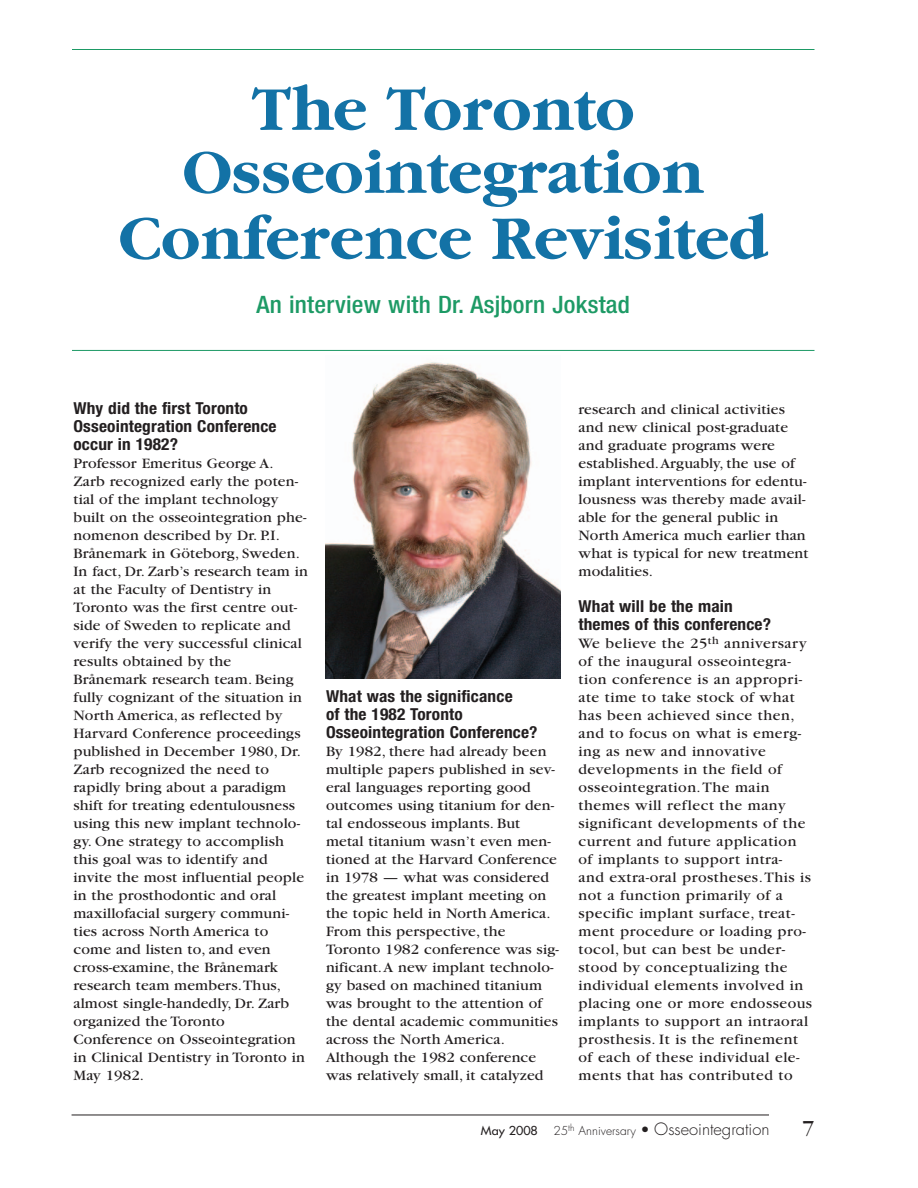
<style>
.page{position:relative;width:918px;height:1188px;background:#fff}
.page>*{position:absolute;margin:0;border:0;box-sizing:border-box;transform-origin:0 0}
.t1{font:700 64.5px/64.5px "Garamond";color:#1372a6;text-align:center}
.t2{font:500 condensed 24px "Helvetica Neue";letter-spacing:.01em;color:#1d9a65;scale:1.05 1}
.t3{font:22.5px "Garamond";color:#231f20}
.t4{font:700 condensed 16.5px/18px "Helvetica Neue";letter-spacing:.01em;color:#231f20;scale:1.05 1}
.t5{font:300 16.5px "Futura";color:#231f20}
.t6{font:15px/18px "Garamond";letter-spacing:.01em;color:#231f20;scale:1.05 1}
.t7{font:15px/18px "Garamond";letter-spacing:.03em;color:#231f20;scale:1.05 1}
.t8{font:12px "Futura";color:#231f20;scale:1.05 1}
.s1{font-size:12px}
.s2{font-weight:400;font-size:15px}
</style>
<div class="page">
<hr style="left:72px;top:1115px;width:697px;height:1px;background:#231f20">
<img style="left:326px;top:362px;width:235px;height:316px">
<hr style="left:72px;top:49px;width:742px;height:1px;background:#1d9a65">
<hr style="left:72px;top:350px;width:742px;height:1px;background:#1d9a65">
<h1 class="t1" style="left:119px;top:82px;width:650px">The Toronto<br>Osseointegration<br>Conference Revisited</h1>
<h2 class="t2" style="left:257px;top:296px;width:357px">An interview with Dr. Asjborn Jokstad</h2>
<p class="t4" style="left:74px;top:401px;width:195px">Why did the first Toronto<br>Osseointegration Conference occur in 1982?</p>
<p class="t6" style="left:74px;top:456px;width:225px">Professor Emeritus George A.<br>Zarb recognized early the poten&shy;tial of the implant technology built on the osseointegration phe&shy;nomenon described by Dr. P.I.<br>Brånemark in Göteborg, Sweden.<br>In fact, Dr. Zarb’s research team in at the Faculty of Dentistry in<br>Toronto was the first centre out&shy;side of Sweden to replicate and verify the very successful clinical results obtained by the<br>Brånemark research team. Being fully cognizant of the situation in<br>North America, as reflected by<br>Harvard Conference proceedings published in December 1980, Dr.<br>Zarb recognized the need to rapidly bring about a paradigm shift for treating edentulousness using this new implant technolo&shy;gy. One strategy to accomplish this goal was to identify and invite the most influential people in the prosthodontic and oral maxillofacial surgery communi&shy;ties across North America to come and listen to, and even cross-examine, the Brånemark research team members.Thus, almost single-handedly, Dr. Zarb organized the Toronto<br>Conference on Osseointegration in Clinical Dentistry in Toronto in<br>May 1982.</p>
<p class="t4" style="left:326px;top:689px;width:203px">What was the significance<br>of the 1982 Toronto<br>Osseointegration Conference?</p>
<p class="t6" style="left:326px;top:744px;width:223px">By 1982, there had already been multiple papers published in sev&shy;eral languages reporting good outcomes using titanium for den&shy;tal endosseous implants. But metal titanium wasn’t even men&shy;tioned at the Harvard Conference in 1978 — what was considered the greatest implant meeting on the topic held in North America.<br>From this perspective, the<br>Toronto 1982 conference was sig&shy;nificant.A new implant technolo&shy;gy based on machined titanium was brought to the attention of the dental academic communities across the North America.<br>Although the 1982 conference was relatively small, it catalyzed</p>
<p class="t6" style="left:579px;top:402px;width:221px">research and clinical activities and new clinical post-graduate and graduate programs were established.Arguably, the use of implant interventions for edentu&shy;lousness was thereby made avail&shy;able for the general public in<br>North America much earlier than what is typical for new treatment modalities.</p>
<p class="t4" style="left:579px;top:599px;width:185px">What will be the main themes of this conference?</p>
<p class="t7" style="left:579px;top:636px;width:224px">We believe the 25<sup>th</sup> anniversary of the inaugural osseointegra&shy;tion conference is an appropri&shy;ate time to take stock of what has been achieved since then, and to focus on what is emerg&shy;ing as new and innovative developments in the field of osseointegration.The main themes will reflect the many significant developments of the current and future application of implants to support intra-<br>and extra-oral prostheses.This is not a function primarily of a specific implant surface, treat&shy;ment procedure or loading pro&shy;tocol, but can best be under&shy;stood by conceptualizing the individual elements involved in placing one or more endosseous implants to support an intraoral prosthesis. It is the refinement of each of these individual ele&shy;ments that has contributed to</p>
<p class="t8" style="left:481px;top:1125px;width:56px">May 2008</p>
<p class="t5" style="left:553px;top:1121px;width:218px"><span class="s1">25</span><sup>th</sup> <span class="s1">Anniversary</span> <span class="s2">•</span> Osseointegration</p>
<h3 class="t3" style="left:802px;top:1120px;width:13px">7</h3>
</div>
